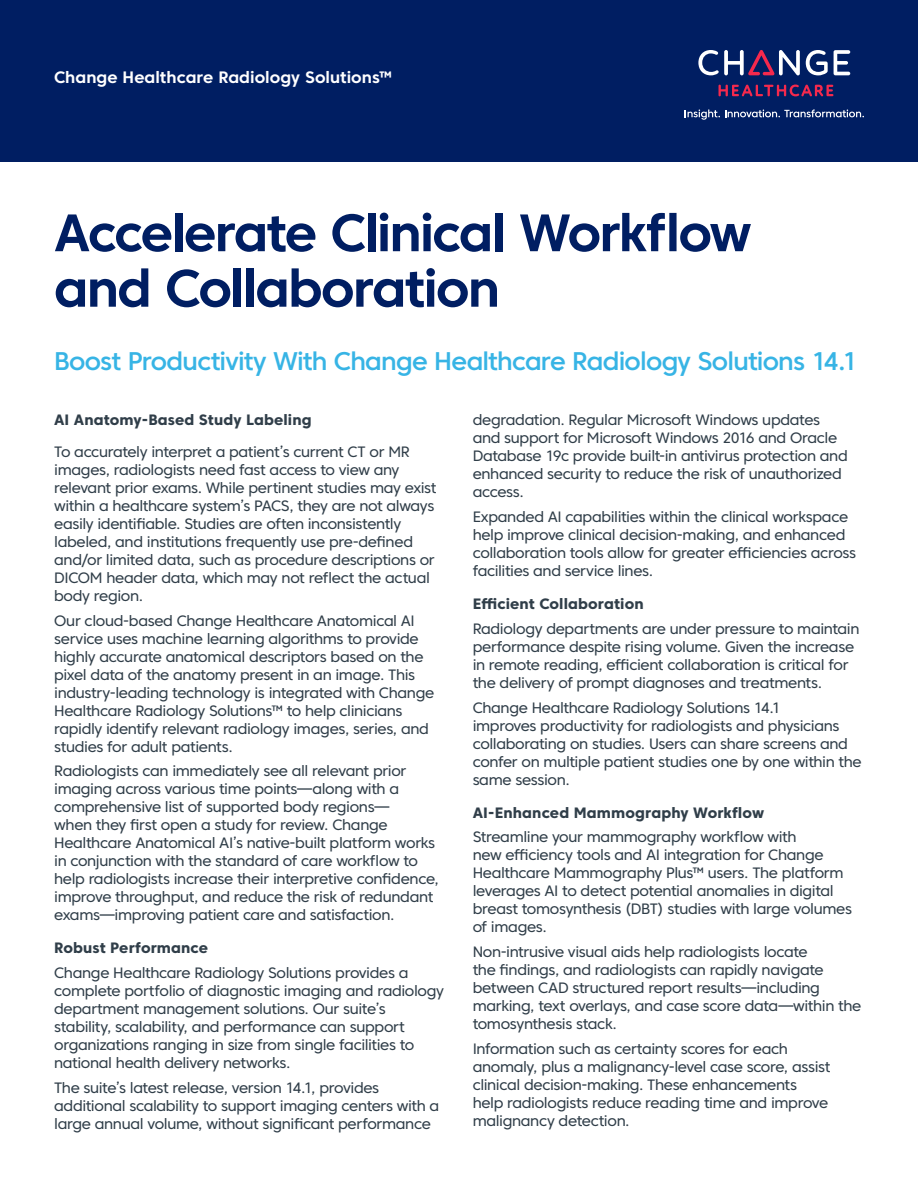
<style>
.page{position:relative;width:918px;height:1188px;background:#fff}
.page>*{position:absolute;margin:0;border:0;box-sizing:border-box;transform-origin:0 0}
.t1{font:700 52.5px/55.5px "Core Sans C 65";letter-spacing:-.04em;color:#001e62}
.t2{font:500 25.5px "Core Sans C 55";letter-spacing:-.03em;color:#37b4e5}
.t3{font:700 16.5px "Core Sans C 65";color:#fff}
.t4{font:15px/18px "Core Sans C 45";letter-spacing:-.025em;color:#303e49}
.t5{font:800 15px "Core Sans C 75";letter-spacing:.005em;color:#303e49}
</style>
<div class="page">
<div style="left:0;top:0;width:918px;height:162px;background:#001e62"></div>
<svg style="left:806px;top:50px;width:22px;height:25px"></svg>
<svg style="left:834px;top:50px;width:16px;height:25px"></svg>
<svg style="left:698px;top:50px;width:102px;height:25px"></svg>
<svg style="left:719px;top:85px;width:114px;height:11px"></svg>
<svg style="left:685px;top:110px;width:179px;height:10px"></svg>
<p class="t3" style="left:54px;top:67px;width:340px">Change Healthcare Radiology Solutions™</p>
<h1 class="t1" style="left:54px;top:205px;width:699px">Accelerate Clinical Workflow and Collaboration</h1>
<h2 class="t2" style="left:54px;top:345px;width:805px">Boost Productivity With Change Healthcare Radiology Solutions 14.1</h2>
<p class="t5" style="left:54px;top:411px;width:259px">AI Anatomy-Based Study Labeling</p>
<p class="t4" style="left:54px;top:443px;width:384px">To accurately interpret a patient’s current CT or MR images, radiologists need fast access to view any relevant prior exams. While pertinent studies may exist within a healthcare system’s PACS, they are not always easily identifiable. Studies are often inconsistently labeled, and institutions frequently use pre-defined and/or limited data, such as procedure descriptions or DICOM header data, which may not reflect the actual body region.</p>
<p class="t4" style="left:54px;top:611px;width:382px">Our cloud-based Change Healthcare Anatomical AI service uses machine learning algorithms to provide highly accurate anatomical descriptors based on the pixel data of the anatomy present in an image. This industry-leading technology is integrated with Change Healthcare Radiology Solutions™ to help clinicians rapidly identify relevant radiology images, series, and studies for adult patients.</p>
<p class="t4" style="left:54px;top:762px;width:386px">Radiologists can immediately see all relevant prior imaging across various time points—along with a comprehensive list of supported body regions—<br>when they first open a study for review. Change Healthcare Anatomical AI’s native-built platform works in conjunction with the standard of care workflow to help radiologists increase their interpretive confidence, improve throughput, and reduce the risk of redundant exams—improving patient care and satisfaction.</p>
<p class="t5" style="left:54px;top:939px;width:155px">Robust Performance</p>
<p class="t4" style="left:54px;top:964px;width:391px">Change Healthcare Radiology Solutions provides a complete portfolio of diagnostic imaging and radiology department management solutions. Our suite’s stability, scalability, and performance can support organizations ranging in size from single facilities to national health delivery networks.</p>
<p class="t4" style="left:54px;top:1079px;width:387px">The suite’s latest release, version 14.1, provides additional scalability to support imaging centers with a large annual volume, without significant performance</p>
<p class="t4" style="left:473px;top:411px;width:377px">degradation. Regular Microsoft Windows updates and support for Microsoft Windows 2016 and Oracle Database 19c provide built-in antivirus protection and enhanced security to reduce the risk of unauthorized access.</p>
<p class="t4" style="left:473px;top:508px;width:385px">Expanded AI capabilities within the clinical workspace help improve clinical decision-making, and enhanced collaboration tools allow for greater efficiencies across facilities and service lines.</p>
<p class="t5" style="left:473px;top:595px;width:172px">Efficient Collaboration</p>
<p class="t4" style="left:473px;top:620px;width:388px">Radiology departments are under pressure to maintain performance despite rising volume. Given the increase in remote reading, efficient collaboration is critical for the delivery of prompt diagnoses and treatments.</p>
<p class="t4" style="left:473px;top:698px;width:391px">Change Healthcare Radiology Solutions 14.1<br>improves productivity for radiologists and physicians collaborating on studies. Users can share screens and confer on multiple patient studies one by one within the same session.</p>
<p class="t5" style="left:473px;top:803px;width:293px">AI-Enhanced Mammography Workflow</p>
<p class="t4" style="left:473px;top:828px;width:381px">Streamline your mammography workflow with<br>new efficiency tools and AI integration for Change Healthcare Mammography Plus™ users. The platform leverages AI to detect potential anomalies in digital breast tomosynthesis (DBT) studies with large volumes of images.</p>
<p class="t4" style="left:473px;top:943px;width:390px">Non-intrusive visual aids help radiologists locate<br>the findings, and radiologists can rapidly navigate between CAD structured report results—including marking, text overlays, and case score data—within the tomosynthesis stack.</p>
<p class="t4" style="left:473px;top:1040px;width:359px">Information such as certainty scores for each anomaly, plus a malignancy-level case score, assist clinical decision-making. These enhancements help radiologists reduce reading time and improve malignancy detection.</p>
</div>
